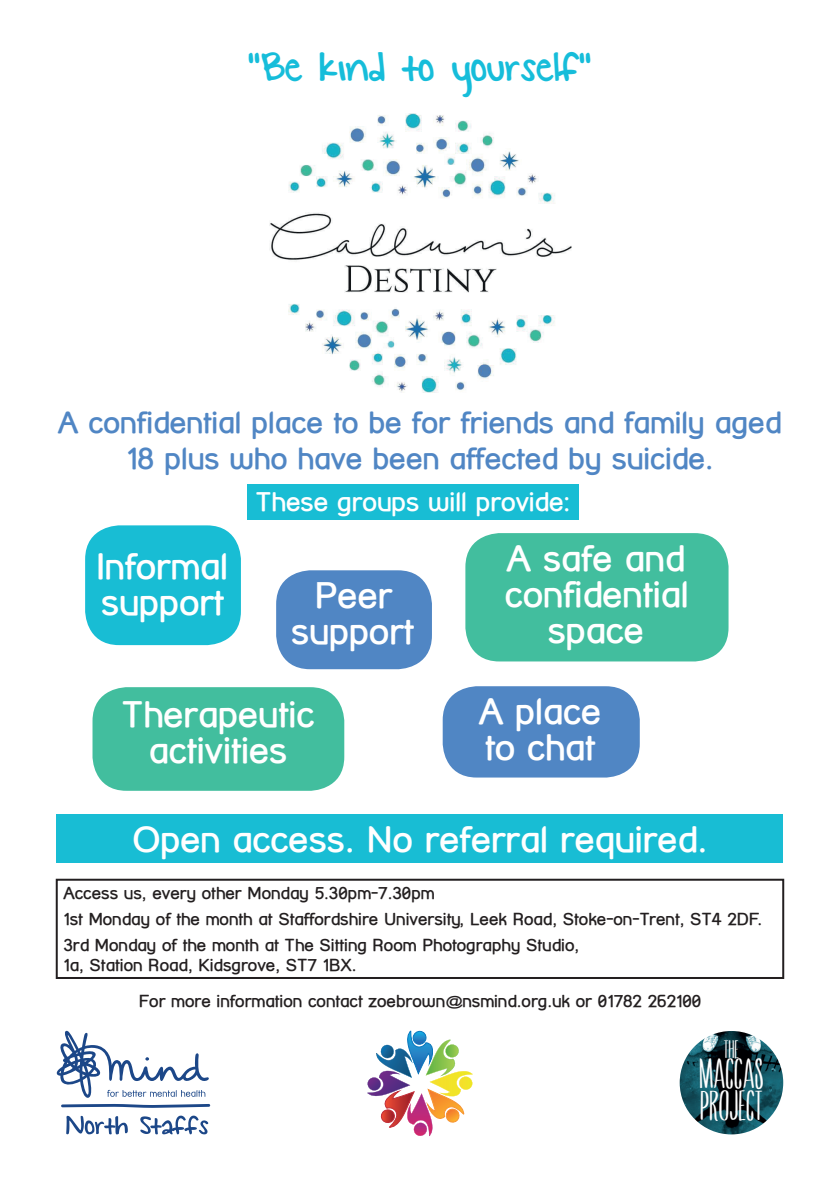
<style>
.page{position:relative;width:840px;height:1191px;background:#fff}
.page>*{position:absolute;margin:0;border:0;box-sizing:border-box;transform-origin:0 0}
.t1{font:46px "KG Small Town Southern Girl";letter-spacing:-.01em;color:#16bdda}
.t2{font:42.6px/31.6px "Sombody To Love";color:#fff}
.t3{font:700 36px/36px "Street Corner";color:#fff;text-align:center}
.t4{font:700 30px/36px "Street Corner";color:#5086c4;text-align:center}
.t5{font:700 26.2px "Street Corner";color:#fff}
.t6{font:25.8px "Sombody To Love";color:#fff}
.t7{font:700 17px/26px "Street Corner";color:#231f20}
</style>
<div class="page">
<div style="left:412px;top:1030px;width:14px;height:14px;border:1px solid #0976bd;border-radius:50%"></div>
<svg style="left:367px;top:1031px;width:105px;height:105px"></svg>
<img style="left:679px;top:1031px;width:103px;height:103px;border-radius:52px">
<svg style="left:57px;top:1030px;width:153px;height:78px"></svg>
<svg style="left:66px;top:1115px;width:62px;height:19px"></svg>
<svg style="left:140px;top:1115px;width:68px;height:19px"></svg>
<img style="left:269px;top:113px;width:303px;height:280px">
<div style="left:57px;top:814px;width:725px;height:49px;background:#18bdd4"></div>
<div style="left:56px;top:878px;width:727px;height:101px;border:2px solid #231f20"></div>
<div style="left:85px;top:525px;width:156px;height:120px;background:#18bdd4;border-radius:34px"></div>
<div style="left:442px;top:686px;width:197px;height:91px;background:#5086c4;border-radius:34px"></div>
<div style="left:465px;top:533px;width:263px;height:128px;background:#42be9e;border-radius:34px"></div>
<div style="left:276px;top:570px;width:155px;height:99px;background:#5086c4;border-radius:34px"></div>
<div style="left:92px;top:687px;width:252px;height:104px;background:#42be9e;border-radius:34px"></div>
<div style="left:247px;top:484px;width:331px;height:35px;background:#18bdd4"></div>
<h1 class="t1" style="left:247px;top:42px;width:346px">“Be kind to yourself”</h1>
<h3 class="t4" style="left:58px;top:405px;width:724px">A confidential place to be for friends and family aged<br>18 plus who have been affected by suicide.</h3>
<h3 class="t3" style="left:97px;top:548px;width:133px;text-align:left">Informal support</h3>
<h3 class="t5" style="left:255px;top:487px;width:316px">These groups will provide:</h3>
<h3 class="t3" style="left:291px;top:577px;width:124px">Peer support</h3>
<h3 class="t3" style="left:504px;top:540px;width:185px">A safe and confidential space</h3>
<h3 class="t3" style="left:121px;top:696px;width:194px">Therapeutic activities</h3>
<h3 class="t3" style="left:478px;top:693px;width:124px;text-align:left">A place to chat</h3>
<h3 class="t3" style="left:132px;top:821px;width:576px">Open access. No referral required.</h3>
<p class="t7" style="left:63px;top:879px;width:699px">Access us, every other Monday 5.30pm-7.30pm<br>1st Monday of the month at Staffordshire University, Leek Road, Stoke-on-Trent, ST4 2DF.<br>3rd Monday of the month at The Sitting Room Photography Studio,</p>
<p class="t7" style="left:139px;top:947px;width:563px;line-height:35.8px;text-indent:-75px">1a, Station Road, Kidsgrove, ST7 1BX.<br>For more information contact zoebrown@nsmind.org.uk or 01782 262100</p>
<h3 class="t6" style="left:723px;top:1033px;width:17px">THE</h3>
<h2 class="t2" style="left:699px;top:1057px;width:66px">MACCAS<br>PROJECT</h2>
</div>
